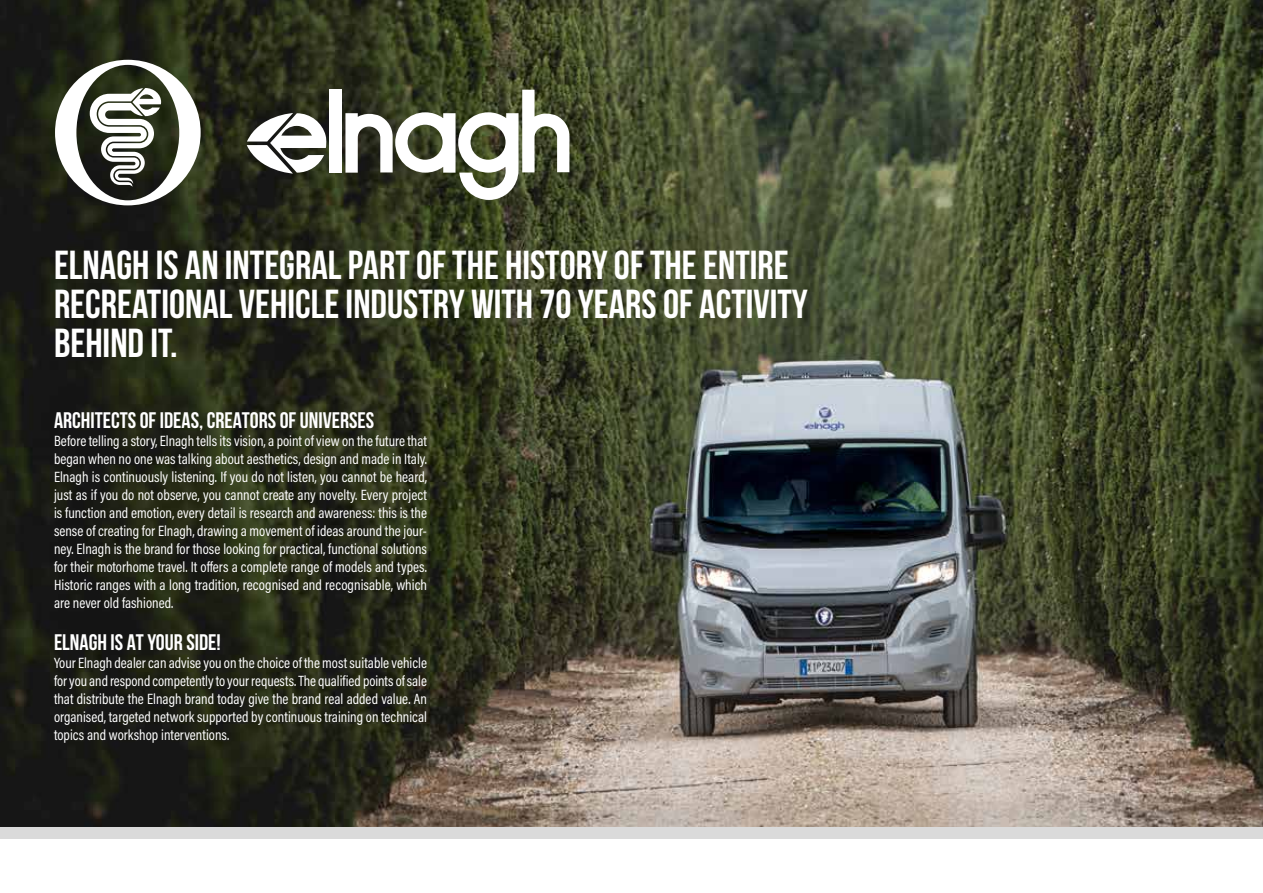
<style>
.page{position:relative;width:1263px;height:893px;background:#fff}
.page>*{position:absolute;margin:0;border:0;box-sizing:border-box;transform-origin:0 0}
.t1{font:700 40.5px/39px "Bebas Neue";color:#fff}
.t2{font:700 22.5px "Bebas Neue";color:#fff}
.t3{font:15px/18px "Acumin Variable Concept";color:#fff;text-align:justify}
</style>
<div class="page">
<img style="left:0;top:0;width:1263px;height:827px">
<div style="left:0;top:827px;width:1263px;height:12px;background:#dadada"></div>
<svg style="left:55px;top:60px;width:146px;height:145px"></svg>
<div style="left:330px;top:89px;width:12px;height:84px;background:#fff"></div>
<svg style="left:247px;top:113px;width:80px;height:61px"></svg>
<svg style="left:345px;top:90px;width:224px;height:110px"></svg>
<h1 class="t1" style="left:54px;top:245px;width:755px">ELNAGH IS AN INTEGRAL PART OF THE HISTORY OF THE ENTIRE<br>RECREATIONAL VEHICLE INDUSTRY WITH 70 YEARS OF ACTIVITY<br>BEHIND IT.</h1>
<h2 class="t2" style="left:54px;top:408px;width:322px">ARCHITECTS OF IDEAS, CREATORS OF UNIVERSES</h2>
<p class="t3" style="left:54px;top:431px;width:375px">Before telling a story, Elnagh tells its vision, a point of view on the future that began when no one was talking about aesthetics, design and made in Italy.<br>Elnagh is continuously listening. If you do not listen, you cannot be heard, just as if you do not observe, you cannot create any novelty. Every project is function and emotion, every detail is research and awareness: this is the sense of creating for Elnagh, drawing a movement of ideas around the jour&shy;ney. Elnagh is the brand for those looking for practical, functional solutions for their motorhome travel. It offers a complete range of models and types.<br>Historic ranges with a long tradition, recognised and recognisable, which are never old fashioned.</p>
<h2 class="t2" style="left:54px;top:630px;width:168px">ELNAGH IS AT YOUR SIDE!</h2>
<p class="t3" style="left:54px;top:654px;width:374px">Your Elnagh dealer can advise you on the choice of the most suitable vehicle for you and respond competently to your requests. The qualified points of sale that distribute the Elnagh brand today give the brand real added value. An organised, targeted network supported by continuous training on technical topics and workshop interventions.</p>
</div>
